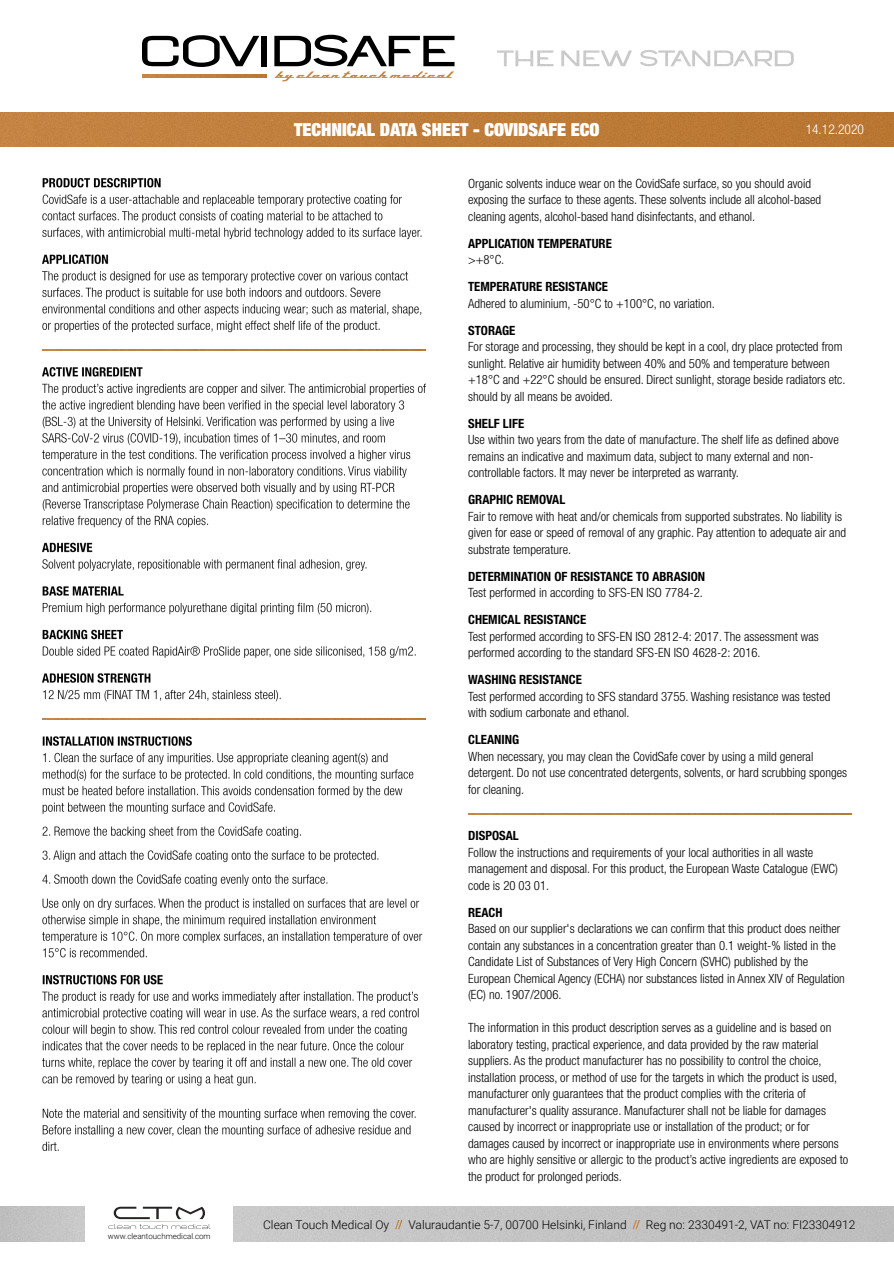
<style>
.page{position:relative;width:894px;height:1263px;background:#fff}
.page>*{position:absolute;margin:0;border:0;box-sizing:border-box;transform-origin:0 0}
.t1{font:900 condensed 18px "Helvetica Neue LT Std";color:#fff}
.t2{font:300 condensed 13.5px "Helvetica Neue LT Std";color:#fff}
.t3{font:300 condensed 12.75px/16.5px "Helvetica Neue LT Std";color:#000}
.t4{font:700 condensed 12.75px "Helvetica Neue LT Std";color:#000}
.t5{font:300 12px "Roboto";color:#000}
.t6{font:300 7.95px "Roboto";color:#000}
</style>
<div class="page">
<div style="left:233px;top:1207px;width:660px;height:35px;background:#c4c4c4"></div>
<img style="left:0;top:112px;width:893px;height:35px">
<div style="left:0;top:1207px;width:85px;height:35px;background:#c4c4c4"></div>
<svg style="left:395px;top:1220px;width:7px;height:9px"></svg>
<svg style="left:632px;top:1220px;width:7px;height:9px"></svg>
<svg style="left:108px;top:1207px;width:102px;height:22px"></svg>
<img style="left:43px;top:178px;width:382px;height:973px">
<img style="left:43px;top:350px;width:382px;height:1px">
<img style="left:468px;top:813px;width:382px;height:1px">
<img style="left:43px;top:719px;width:382px;height:1px">
<img style="left:142px;top:75px;width:124px;height:3px">
<svg style="left:142px;top:35px;width:117px;height:32px"></svg>
<div style="left:261px;top:36px;width:5px;height:30px;background:#000"></div>
<svg style="left:274px;top:35px;width:180px;height:46px"></svg>
<img style="left:497px;top:50px;width:16px;height:16px">
<img style="left:515px;top:50px;width:18px;height:16px">
<img style="left:537px;top:50px;width:16px;height:16px">
<img style="left:561px;top:50px;width:18px;height:16px">
<img style="left:583px;top:50px;width:48px;height:16px">
<img style="left:640px;top:50px;width:30px;height:16px">
<img style="left:670px;top:50px;width:40px;height:16px">
<img style="left:714px;top:50px;width:57px;height:16px">
<img style="left:774px;top:50px;width:19px;height:16px">
<p class="t6" style="left:108px;top:1233px;width:104px">www.cleantouchmedical.com</p>
<h1 class="t1" style="left:294px;top:123px;width:307px">TECHNICAL DATA SHEET - COVIDSAFE ECO</h1>
<p class="t2" style="left:805px;top:125px;width:60px">14.12.2020</p>
<p class="t3" style="left:468px;top:177px;width:354px">Organic solvents induce wear on the CovidSafe surface, so you should avoid exposing the surface to these agents. These solvents include all alcohol-based cleaning agents, alcohol-based hand disinfectants, and ethanol.</p>
<p class="t4" style="left:468px;top:239px;width:145px">APPLICATION TEMPERATURE</p>
<p class="t3" style="left:468px;top:253px;width:38px">&gt;+8°C.</p>
<p class="t4" style="left:468px;top:282px;width:141px">TEMPERATURE RESISTANCE</p>
<p class="t3" style="left:468px;top:297px;width:248px">Adhered to aluminium, -50°C to +100°C, no variation.</p>
<p class="t4" style="left:468px;top:326px;width:49px">STORAGE</p>
<p class="t3" style="left:468px;top:340px;width:379px">For storage and processing, they should be kept in a cool, dry place protected from sunlight. Relative air humidity between 40% and 50% and temperature between +18°C and +22°C should be ensured. Direct sunlight, storage beside radiators etc. should by all means be avoided.</p>
<p class="t4" style="left:468px;top:419px;width:57px">SHELF LIFE</p>
<p class="t3" style="left:468px;top:433px;width:372px">Use within two years from the date of manufacture. The shelf life as defined above remains an indicative and maximum data, subject to many external and non&shy;controllable factors. It may never be interpreted as warranty.</p>
<p class="t4" style="left:468px;top:495px;width:99px">GRAPHIC REMOVAL</p>
<p class="t3" style="left:468px;top:510px;width:379px">Fair to remove with heat and/or chemicals from supported substrates. No liability is given for ease or speed of removal of any graphic. Pay attention to adequate air and substrate temperature.</p>
<p class="t4" style="left:468px;top:572px;width:238px">DETERMINATION OF RESISTANCE TO ABRASION</p>
<p class="t3" style="left:468px;top:586px;width:236px">Test performed in according to SFS-EN ISO 7784-2.</p>
<p class="t4" style="left:468px;top:615px;width:120px">CHEMICAL RESISTANCE</p>
<p class="t3" style="left:468px;top:630px;width:352px">Test performed according to SFS-EN ISO 2812-4: 2017. The assessment was performed according to the standard SFS-EN ISO 4628-2: 2016.</p>
<p class="t4" style="left:468px;top:675px;width:115px">WASHING RESISTANCE</p>
<p class="t3" style="left:468px;top:690px;width:363px">Test performed according to SFS standard 3755. Washing resistance was tested with sodium carbonate and ethanol.</p>
<p class="t4" style="left:468px;top:735px;width:52px">CLEANING</p>
<p class="t3" style="left:468px;top:750px;width:380px">When necessary, you may clean the CovidSafe cover by using a mild general detergent. Do not use concentrated detergents, solvents, or hard scrubbing sponges for cleaning.</p>
<p class="t4" style="left:468px;top:831px;width:52px">DISPOSAL</p>
<p class="t3" style="left:468px;top:846px;width:371px">Follow the instructions and requirements of your local authorities in all waste management and disposal. For this product, the European Waste Catalogue (EWC) code is 20 03 01.</p>
<p class="t4" style="left:468px;top:908px;width:36px">REACH</p>
<p class="t3" style="left:468px;top:922px;width:378px">Based on our supplier's declarations we can confirm that this product does neither contain any substances in a concentration greater than 0.1 weight-% listed in the Candidate List of Substances of Very High Concern (SVHC) published by the European Chemical Agency (ECHA) nor substances listed in Annex XIV of Regulation (EC) no. 1907/2006.</p>
<p class="t3" style="left:468px;top:1021px;width:381px">The information in this product description serves as a guideline and is based on laboratory testing, practical experience, and data provided by the raw material suppliers. As the product manufacturer has no possibility to control the choice, installation process, or method of use for the targets in which the product is used, manufacturer only guarantees that the product complies with the criteria of manufacturer's quality assurance. Manufacturer shall not be liable for damages caused by incorrect or inappropriate use or installation of the product; or for damages caused by incorrect or inappropriate use in environments where persons who are highly sensitive or allergic to the product’s active ingredients are exposed to the product for prolonged periods.</p>
<p class="t5" style="left:263px;top:1219px;width:127px">Clean Touch Medical Oy</p>
<p class="t5" style="left:408px;top:1219px;width:220px">Valuraudantie 5-7, 00700 Helsinki, Finland</p>
<p class="t5" style="left:645px;top:1219px;width:211px">Reg no: 2330491-2, VAT no: FI23304912</p>
</div>
